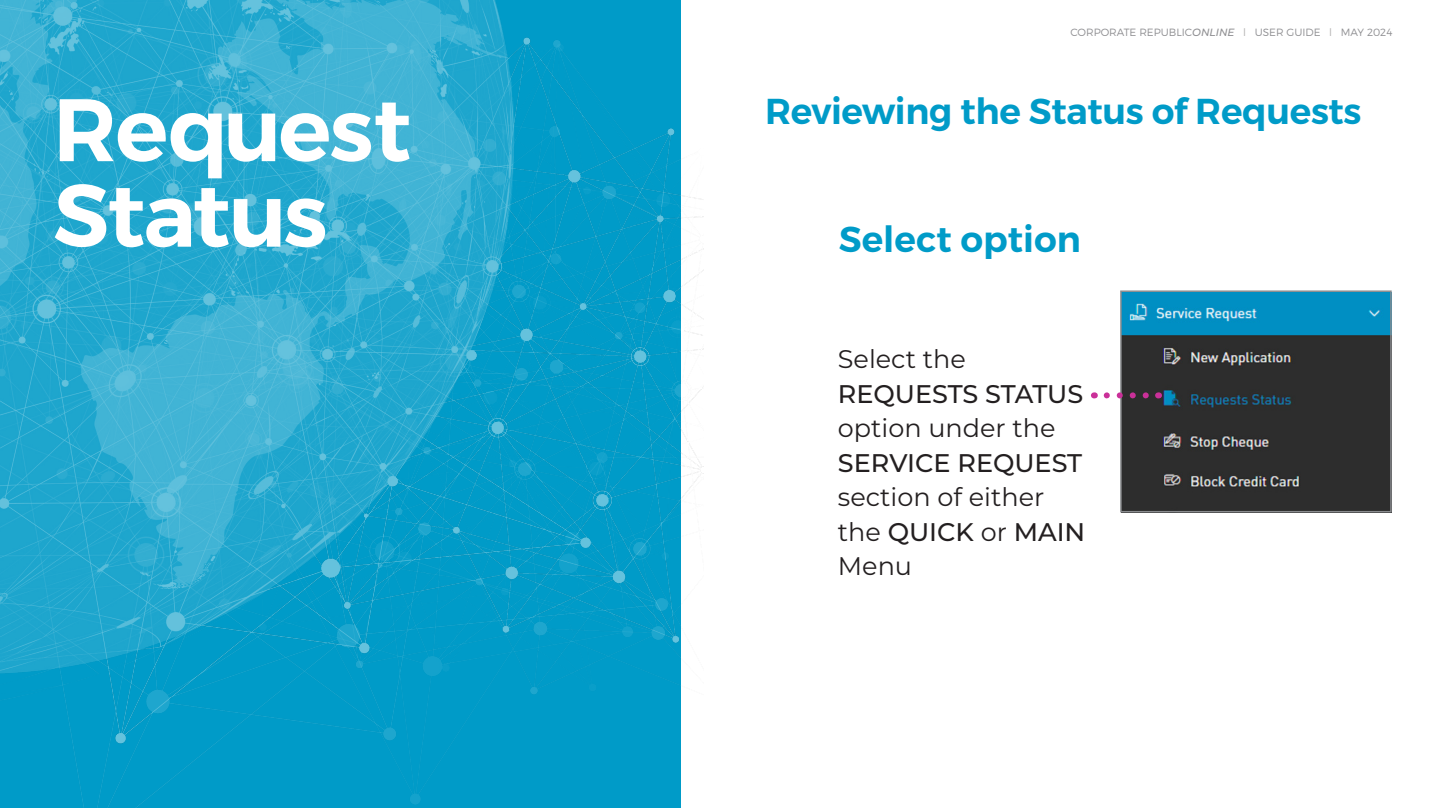
<style>
.page{position:relative;width:1446px;height:808px;background:#fff}
.page>*{position:absolute;margin:0;border:0;box-sizing:border-box;transform-origin:0 0}
.t1{font:600 88.5px "Montserrat";letter-spacing:-.02em;color:#fff}
.t2{font:600 36px "Montserrat";letter-spacing:-.01em;color:#009bc8}
.t3{font:25.5px/34.5px "Montserrat";color:#231f20}
.t4{font:500 25.5px "Montserrat";letter-spacing:-.005em;color:#231f20}
.t5{font:300 10.5px "Montserrat";color:#8f8f92}
.s1{font-weight:500;font-style:italic}
.s2{color:#b3b2b1}
.s3{font-weight:500}
</style>
<div class="page">
<img style="left:1123px;top:293px;width:265px;height:216px">
<img style="left:0;top:0;width:704px;height:808px">
<div style="left:1120px;top:290px;width:271px;height:222px;border:2px solid #8a8c8f"></div>
<svg style="left:1106px;top:392px;width:45px;height:6px"></svg>
<p class="t1" style="left:53px;top:75px;width:360px">Request</p>
<p class="t1" style="left:53px;top:160px;width:276px">Status</p>
<p class="t5" style="left:1070px;top:26px;width:323px">CORPORATE REPUBLIC<span class="s1">ONLINE</span> <span class="s2">l</span> USER GUIDE <span class="s2">l</span> MAY 2024</p>
<p class="t2" style="left:765px;top:89px;width:598px">Reviewing the Status of Requests</p>
<p class="t2" style="left:839px;top:217px;width:243px">Select option</p>
<p class="t3" style="left:838px;top:341px;width:129px">Select the</p>
<p class="t4" style="left:838px;top:376px;width:247px">REQUESTS STATUS</p>
<p class="t3" style="left:838px;top:410px;width:249px">option under the<br><span class="s3">SERVICE REQUEST </span>section of either the <span class="s3">QUICK</span> or <span class="s3">MAIN<br></span>Menu</p>
</div>
